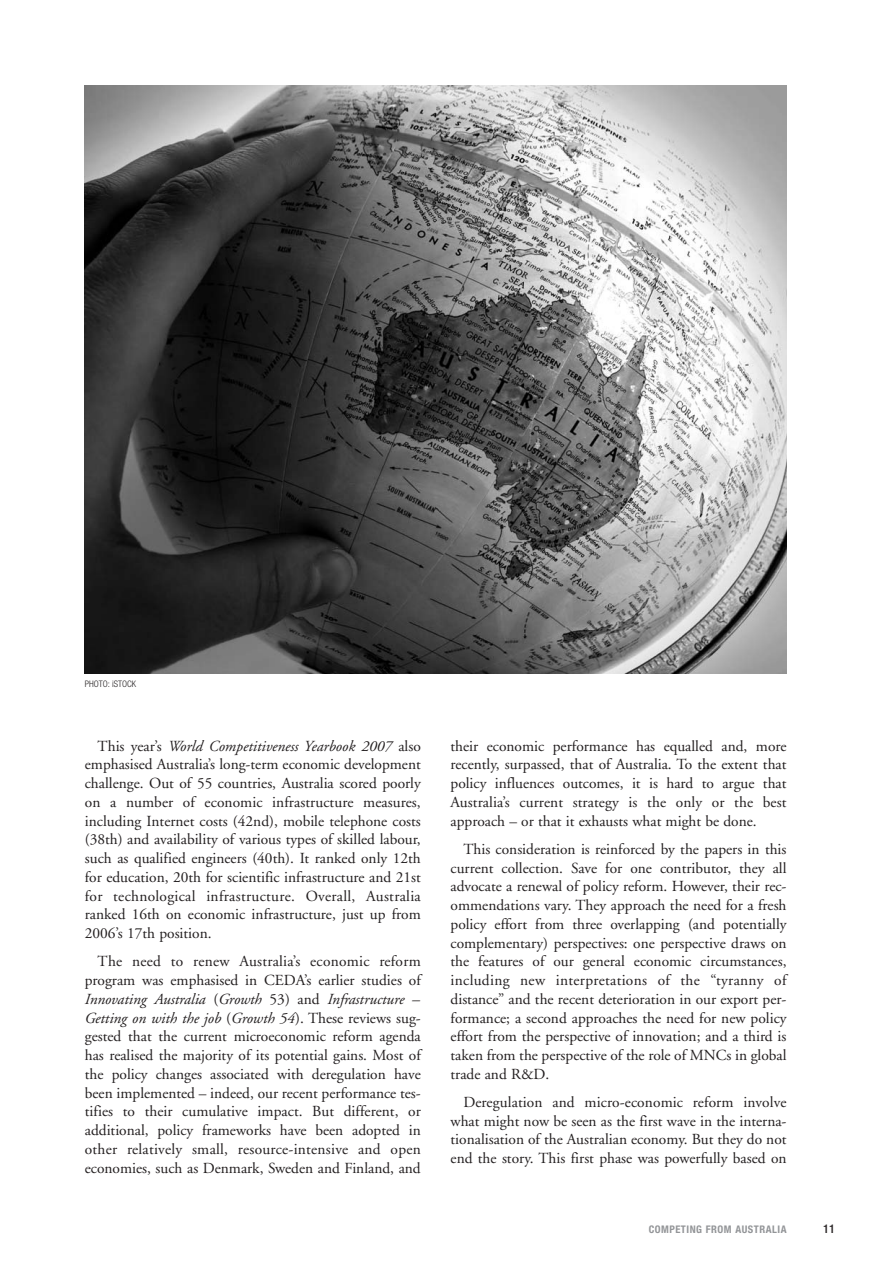
<style>
.page{position:relative;width:893px;height:1263px;background:#fff}
.page>*{position:absolute;margin:0;border:0;box-sizing:border-box;transform-origin:0 0}
.t1{font:15.3px/18.8px "Adobe Garamond";color:#231f20;text-align:justify}
.t2{font:500 condensed 12px "Helvetica Neue";color:#231f20}
.t3{font:700 condensed 10.5px "Helvetica Neue";letter-spacing:.05em;color:#939598}
.t4{font:300 condensed 9px "Helvetica Neue";color:#231f20}
.s1{font-style:italic}
</style>
<div class="page">
<img style="left:85px;top:85px;width:701px;height:588px">
<p class="t4" style="left:85px;top:680px;width:53px">PHOTO: iSTOCK</p>
<p class="t1" style="left:85px;top:738px;width:337px;text-indent:13px">This year’s <span class="s1">World Competitiveness Yearbook 2007</span> also emphasised Australia’s long-term economic development challenge. Out of 55 countries, Australia scored poorly on a number of economic infrastructure measures, including Internet costs (42nd), mobile telephone costs (38th) and availability of various types of skilled labour, such as qualified engineers (40th). It ranked only 12th for education, 20th for scientific infrastructure and 21st for technological infrastructure. Overall, Australia ranked 16th on economic infrastructure, just up from 2006’s 17th position.</p>
<p class="t1" style="left:85px;top:954px;width:337px;text-indent:13px">The need to renew Australia’s economic reform program was emphasised in CEDA’s earlier studies of <span class="s1">Innovating Australia</span> (<span class="s1">Growth</span> 53) and <span class="s1">Infrastructure – Getting on with the job</span> (<span class="s1">Growth 54</span>). These reviews sug&shy;gested that the current microeconomic reform agenda has realised the majority of its potential gains. Most of the policy changes associated with deregulation have been implemented – indeed, our recent performance tes&shy;tifies to their cumulative impact. But different, or additional, policy frameworks have been adopted in other relatively small, resource-intensive and open economies, such as Denmark, Sweden and Finland, and</p>
<p class="t1" style="left:451px;top:738px;width:337px">their economic performance has equalled and, more recently, surpassed, that of Australia. To the extent that policy influences outcomes, it is hard to argue that Australia’s current strategy is the only or the best approach – or that it exhausts what might be done.</p>
<p class="t1" style="left:451px;top:841px;width:337px;text-indent:13px">This consideration is reinforced by the papers in this current collection. Save for one contributor, they all advocate a renewal of policy reform. However, their rec&shy;ommendations vary. They approach the need for a fresh policy effort from three overlapping (and potentially complementary) perspectives: one perspective draws on the features of our general economic circumstances, including new interpretations of the “tyranny of distance” and the recent deterioration in our export per&shy;formance; a second approaches the need for new policy effort from the perspective of innovation; and a third is taken from the perspective of the role of MNCs in global trade and R&amp;D.</p>
<p class="t1" style="left:451px;top:1094px;width:337px;text-indent:13px">Deregulation and micro-economic reform involve what might now be seen as the first wave in the interna&shy;tionalisation of the Australian economy. But they do not end the story. This first phase was powerfully based on</p>
<p class="t3" style="left:649px;top:1226px;width:139px">COMPETING FROM AUSTRALIA</p>
<p class="t2" style="left:823px;top:1225px;width:13px">11</p>
</div>
